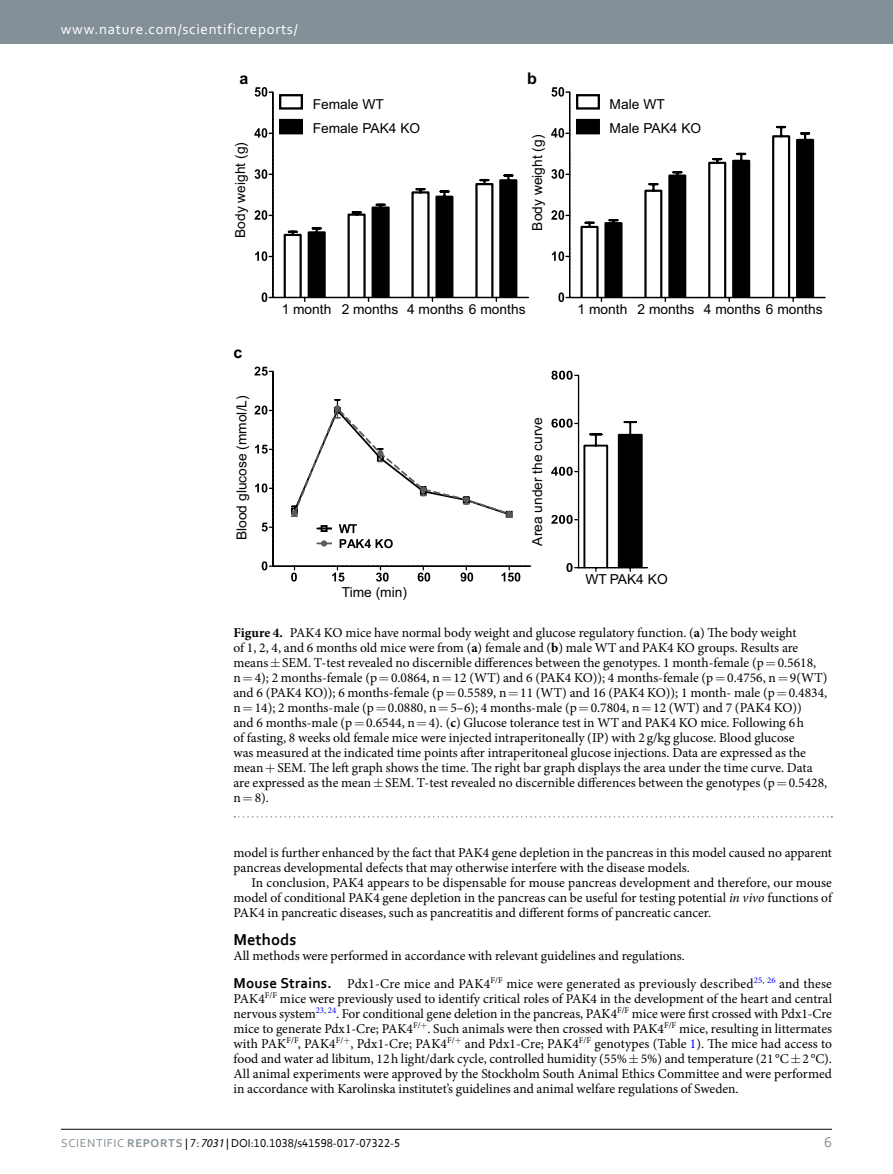
<style>
.page{position:relative;width:893px;height:1174px;background:#fff}
.page>*{position:absolute;margin:0;border:0;box-sizing:border-box;transform-origin:0 0}
.t1{font:700 16.5px "Corbel";color:#000}
.t2{font:700 16.05px "Arial";color:#000}
.t3{font:15px "Corbel 2";letter-spacing:.045em;color:#fff}
.t4{font:15px "Corbel 2";color:#839097}
.t5{font:13.8px/24px "Arial";color:#000}
.t6{font:13.5px/15px "Minion Pro";color:#000}
.t7{font:12px "Corbel";color:#000}
.s1{font-weight:700}
.s2{font-style:italic}
.s3{font-family:"Corbel";font-weight:700;font-size:15px}
.s4{color:#00f}
.s5{font-family:"Corbel 2";color:#839097}
.s6{font-family:"Corbel Bold 2";color:#839097}
.s7{font-family:"Myriad Pro";font-style:italic}
</style>
<div class="page">
<div style="left:0;top:0;width:893px;height:43px;background:#839097"></div>
<hr style="left:61px;top:1129px;width:771px;height:1px;background:#000">
<svg style="left:268px;top:91px;width:261px;height:211px"></svg>
<svg style="left:262px;top:292px;width:5px;height:10px"></svg>
<svg style="left:255px;top:251px;width:18px;height:10px"></svg>
<svg style="left:254px;top:210px;width:19px;height:10px"></svg>
<svg style="left:255px;top:169px;width:18px;height:10px"></svg>
<svg style="left:254px;top:128px;width:19px;height:10px"></svg>
<svg style="left:255px;top:87px;width:18px;height:10px"></svg>
<svg style="left:565px;top:91px;width:261px;height:211px"></svg>
<svg style="left:558px;top:292px;width:6px;height:10px"></svg>
<svg style="left:552px;top:251px;width:18px;height:10px"></svg>
<svg style="left:551px;top:210px;width:19px;height:10px"></svg>
<svg style="left:551px;top:169px;width:19px;height:10px"></svg>
<svg style="left:551px;top:128px;width:19px;height:10px"></svg>
<svg style="left:551px;top:87px;width:19px;height:10px"></svg>
<svg style="left:254px;top:366px;width:278px;height:215px"></svg>
<svg style="left:551px;top:371px;width:98px;height:201px"></svg>
<div style="left:279px;top:94px;width:24px;height:16px;background:#fff;border:2px solid #000"></div>
<div style="left:279px;top:119px;width:24px;height:15px;background:#000"></div>
<div style="left:576px;top:94px;width:24px;height:16px;background:#fff;border:2px solid #000"></div>
<div style="left:576px;top:119px;width:24px;height:15px;background:#000"></div>
<svg style="left:234px;top:816px;width:598px;height:1px"></svg>
<p class="t3" style="left:61px;top:19px;width:238px">www.nature.com/scientificreports/</p>
<p class="t2" style="left:239px;top:67px;width:10px">a</p>
<p class="t2" style="left:527px;top:67px;width:11px">b</p>
<p class="t5" style="left:229px;top:238px;width:97px;rotate:-90deg">Body weight (g)</p>
<p class="t2" style="left:233px;top:342px;width:10px">c</p>
<p class="t5" style="left:230px;top:540px;width:146px;rotate:-90deg">Blood glucose (mmol/L)</p>
<p class="t5" style="left:313px;top:93px;width:109px">Female WT<br>Female PAK4 KO</p>
<p class="t5" style="left:610px;top:93px;width:93px">Male WT<br>Male PAK4 KO</p>
<p class="t5" style="left:525px;top:231px;width:97px;rotate:-90deg">Body weight (g)</p>
<p class="t5" style="left:282px;top:297px;width:245px">1 month 2 months 4 months 6 months</p>
<p class="t5" style="left:578px;top:297px;width:246px">1 month 2 months 4 months 6 months</p>
<p class="t5" style="left:342px;top:580px;width:67px">Time (min)</p>
<p class="t5" style="left:525px;top:545px;width:130px;rotate:-90deg">Area under the curve</p>
<p class="t5" style="left:585px;top:567px;width:84px">WT PAK4 KO</p>
<p class="t6" style="left:233px;top:625px;width:595px"><span class="s1">Figure 4.</span> PAK4 KO mice have normal body weight and glucose regulatory function. (<span class="s1">a</span>) The body weight<br>of 1, 2, 4, and 6 months old mice were from (<span class="s1">a</span>) female and (<span class="s1">b</span>) male WT and PAK4 KO groups. Results are means SEM. T-test revealed no discernible differences between the genotypes. 1 month-female (p 0.5618,<br>n 4); 2 months-female (p 0.0864, n 12 (WT) and 6 (PAK4 KO)); 4 months-female (p 0.4756, n 9(WT) and 6 (PAK4 KO)); 6 months-female (p 0.5589, n 11 (WT) and 16 (PAK4 KO)); 1 month- male (p 0.4834, n 14); 2 months-male (p 0.0880, n 5–6); 4 months-male (p 0.7804, n 12 (WT) and 7 (PAK4 KO))<br>and 6 months-male (p 0.6544, n 4). (<span class="s1">c</span>) Glucose tolerance test in WT and PAK4 KO mice. Following 6h<br>of fasting, 8 weeks old female mice were injected intraperitoneally (IP) with 2 g/kg glucose. Blood glucose<br>was measured at the indicated time points after intraperitoneal glucose injections. Data are expressed as the mean SEM. The left graph shows the time. The right bar graph displays the area under the time curve. Data are expressed as the mean SEM. T-test revealed no discernible differences between the genotypes (p 0.5428, n 8).</p>
<p class="t6" style="left:233px;top:845px;width:600px">model is further enhanced by the fact that PAK4 gene depletion in the pancreas in this model caused no apparent pancreas developmental defects that may otherwise interfere with the disease models.</p>
<p class="t6" style="left:233px;top:875px;width:600px;text-align:justify;text-indent:18px">In conclusion, PAK4 appears to be dispensable for mouse pancreas development and therefore, our mouse model of conditional PAK4 gene depletion in the pancreas can be useful for testing potential <span class="s2">in vivo</span> functions of PAK4 in pancreatic diseases, such as pancreatitis and different forms of pancreatic cancer.</p>
<p class="t1" style="left:233px;top:929px;width:64px">Methods</p>
<p class="t6" style="left:233px;top:941px;width:600px;line-height:27.9px">All methods were performed in accordance with relevant guidelines and regulations.<br><span class="s3">Mouse Strains.</span> Pdx1-Cre mice and PAK4<sup>F/F</sup> mice were generated as previously described<sup>25</sup><sup>,</sup> <sup>26</sup> and these</p>
<p class="t6" style="left:233px;top:990px;width:600px;text-align:justify">PAK4<sup>F/F</sup> mice were previously used to identify critical roles of PAK4 in the development of the heart and central nervous system<sup>23</sup><sup>,</sup> <sup>24</sup>. For conditional gene deletion in the pancreas, PAK4<sup>F/F</sup> mice were first crossed with Pdx1-Cre mice to generate Pdx1-Cre; PAK4<sup>F/</sup> . Such animals were then crossed with PAK4<sup>F/F</sup> mice, resulting in littermates with PAK<sup>F/F</sup>, PAK4<sup>F/</sup> , Pdx1-Cre; PAK4<sup>F/</sup> and Pdx1-Cre; PAK4<sup>F/F</sup> genotypes (Table <span class="s4">1</span>). The mice had access to food and water ad libitum, 12h light/dark cycle, controlled humidity (55% 5%) and temperature (21 °C 2 °C).<br>All animal experiments were approved by the Stockholm South Animal Ethics Committee and were performed in accordance with Karolinska institutet’s guidelines and animal welfare regulations of Sweden.</p>
<p class="t7" style="left:61px;top:1135px;width:341px"><span class="s5">SCIENTIfIC</span> <span class="s6">REPORTS</span> | 7: <span class="s7">7031</span> | DOI:10.1038/s41598-017-07322-5</p>
<p class="t4" style="left:824px;top:1132px;width:9px">6</p>
</div>
